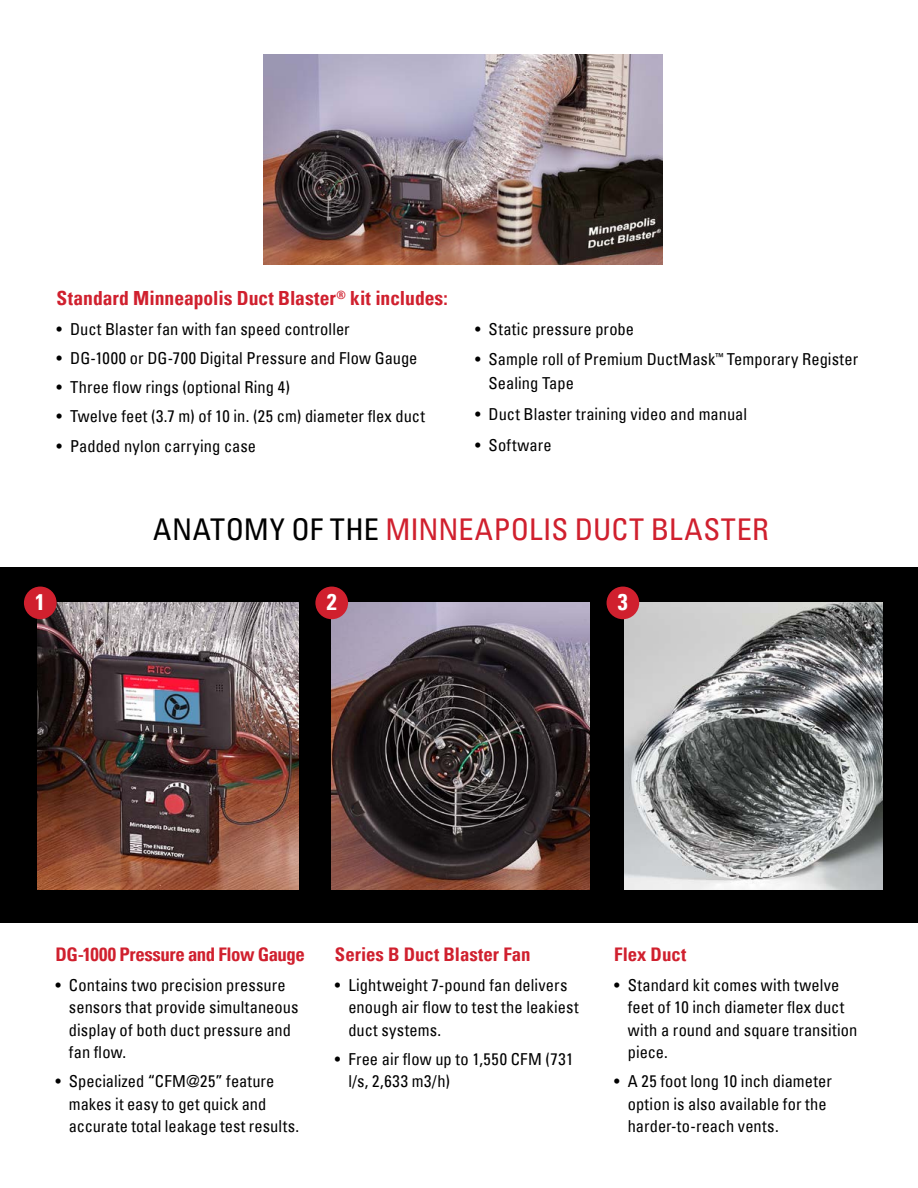
<style>
.page{position:relative;width:918px;height:1188px;background:#fff}
.page>*{position:absolute;margin:0;border:0;box-sizing:border-box;transform-origin:0 0}
.t1{font:condensed 30px "Univers";letter-spacing:.015em;color:#d0202e}
.t2{font:700 condensed 22.5px "Univers";color:#fff}
.t3{font:700 condensed 19.5px "Univers";color:#d0202e}
.t4{font:700 condensed 18.75px "Univers";letter-spacing:-.005em;color:#d0202e}
.t5{font:condensed 16.5px/22.5px "Univers";letter-spacing:.005em;color:#000}
.s1{color:#000}
</style>
<div class="page">
<div style="left:0;top:567px;width:918px;height:356px;background:#000"></div>
<img style="left:38px;top:603px;width:261px;height:287px">
<img style="left:332px;top:603px;width:258px;height:287px">
<img style="left:624px;top:603px;width:258px;height:287px">
<div style="left:24px;top:587px;width:33px;height:32px;background:#d0202e;border-radius:50%"></div>
<div style="left:315px;top:587px;width:33px;height:32px;background:#d0202e;border-radius:50%"></div>
<div style="left:607px;top:587px;width:32px;height:32px;background:#d0202e;border-radius:50%"></div>
<img style="left:263px;top:54px;width:399px;height:211px">
<p class="t3" style="left:57px;top:291px;width:393px">Standard Minneapolis Duct Blaster<sup>®</sup> kit includes:</p>
<p class="t5" style="left:57px;top:319px;width:295px">• Duct Blaster fan with fan speed controller</p>
<p class="t5" style="left:57px;top:348px;width:362px">• DG-1000 or DG-700 Digital Pressure and Flow Gauge</p>
<p class="t5" style="left:57px;top:377px;width:235px">• Three flow rings (optional Ring 4)</p>
<p class="t5" style="left:57px;top:407px;width:370px">• Twelve feet (3.7 m) of 10 in. (25 cm) diameter flex duct</p>
<p class="t5" style="left:57px;top:436px;width:201px">• Padded nylon carrying case</p>
<p class="t5" style="left:475px;top:319px;width:161px">• Static pressure probe</p>
<p class="t5" style="left:489px;top:349px;width:371px;line-height:24px;text-indent:-14px">• Sample roll of Premium DuctMask<sup>™</sup> Temporary Register<br>Sealing Tape</p>
<p class="t5" style="left:475px;top:404px;width:273px">• Duct Blaster training video and manual</p>
<p class="t5" style="left:475px;top:435px;width:78px">• Software</p>
<h1 class="t1" style="left:153px;top:518px;width:617px"><span class="s1">ANATOMY OF THE</span> MINNEAPOLIS DUCT BLASTER</h1>
<h2 class="t2" style="left:35px;top:594px;width:11px">1</h2>
<h2 class="t2" style="left:327px;top:594px;width:11px">2</h2>
<h2 class="t2" style="left:618px;top:594px;width:11px">3</h2>
<p class="t4" style="left:56px;top:948px;width:251px">DG-1000 Pressure and Flow Gauge</p>
<p class="t5" style="left:69px;top:975px;width:231px;text-indent:-13px">• Contains two precision pressure sensors that provide simultaneous display of both duct pressure and fan flow.</p>
<p class="t5" style="left:69px;top:1072px;width:232px;text-indent:-13px">• Specialized “CFM@25” feature makes it easy to get quick and accurate total leakage test results.</p>
<p class="t4" style="left:335px;top:948px;width:197px">Series B Duct Blaster Fan</p>
<p class="t5" style="left:348px;top:975px;width:232px;text-indent:-13px">• Lightweight 7-pound fan delivers enough air flow to test the leakiest duct systems.</p>
<p class="t5" style="left:348px;top:1049px;width:227px;text-indent:-13px">• Free air flow up to 1,550 CFM (731 l/s, 2,633 m3/h)</p>
<p class="t4" style="left:614px;top:948px;width:74px">Flex Duct</p>
<p class="t5" style="left:628px;top:975px;width:231px;text-indent:-13px">• Standard kit comes with twelve feet of 10 inch diameter flex duct with a round and square transition piece.</p>
<p class="t5" style="left:628px;top:1072px;width:206px;text-indent:-13px">• A 25 foot long 10 inch diameter option is also available for the harder-to-reach vents.</p>
</div>
